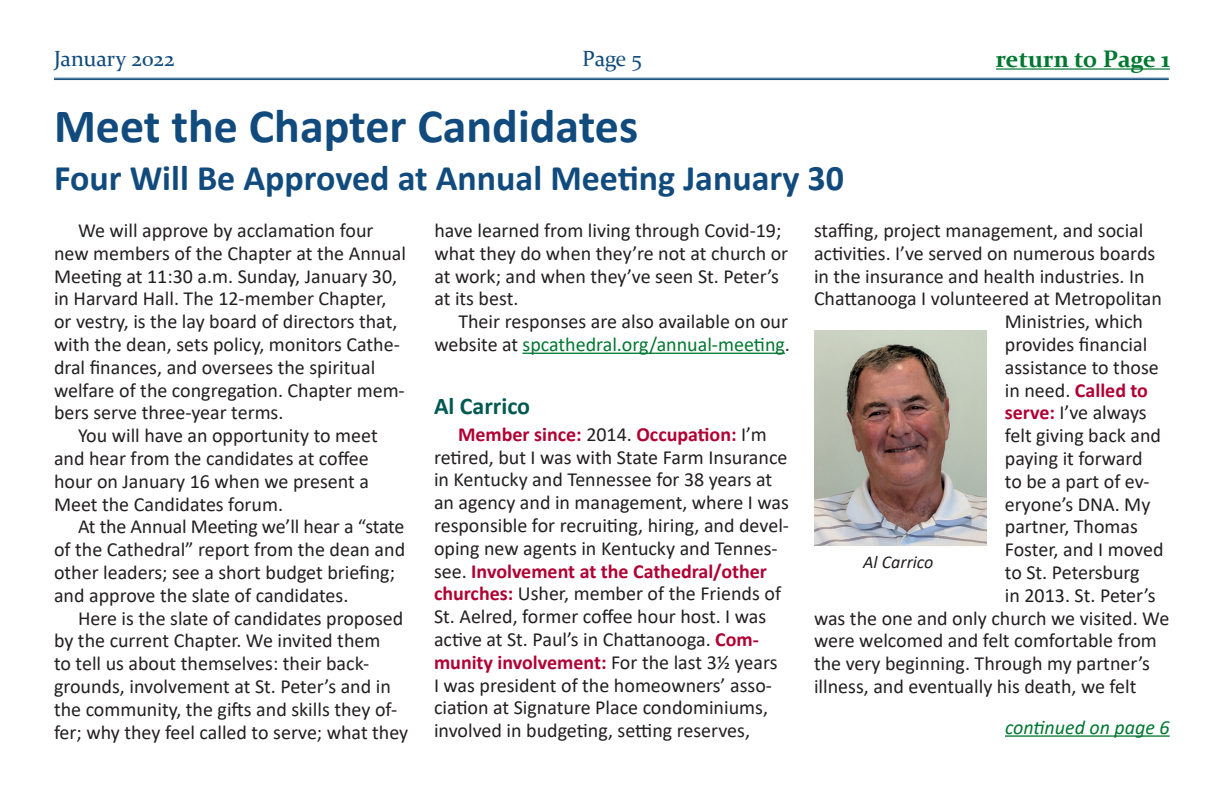
<style>
.page{position:relative;width:1224px;height:792px;background:#fff}
.page>*{position:absolute;margin:0;border:0;box-sizing:border-box;transform-origin:0 0}
.Main_Header_with_Aut{font:700 48px "Calibri";color:#114b7d}
._2ndary_Head{font:700 36px "Calibri";color:#114b7d}
.t1{font:700 24px "Constantia";color:#007730}
.SH_-_Teal{font:700 24px "Calibri";color:#005951}
.t2{font:22px "Constantia";color:#114b7d}
.BTI_-_1_column{font:20px/22.8px "Calibri";color:#231f20}
.Continued_on_Next_Pa{font:italic 20px "Calibri";color:#007730}
.BTI_-_1_column-2{font:700 20px "Calibri";color:#b10034}
.Captions_-_centered{font:italic 18px "Calibri";color:#231f20}
.s1{font-weight:400;color:#231f20}
.s2{font-weight:700;color:#b10034}
.s3{color:#007730}
</style>
<div class="page">
<hr style="left:54px;top:78px;width:1115px;height:1px;background:#114b7d">
<hr style="left:54px;top:79px;width:1115px;height:1px;background:#114b7d">
<hr style="left:996px;top:68px;width:174px;height:2px;background:#007730">
<hr style="left:1005px;top:735px;width:165px;height:2px;background:#007730">
<hr style="left:523px;top:353px;width:262px;height:1px;background:#007730">
<img style="left:814px;top:330px;width:173px;height:216px">
<p class="t2" style="left:54px;top:43px;width:122px">January 2022</p>
<p class="t2" style="left:582px;top:43px;width:61px">Page 5</p>
<p class="t1" style="left:996px;top:43px;width:176px">return to Page 1</p>
<p class="Main_Header_with_Aut" style="left:54px;top:92px;width:586px">Meet the Chapter Candidates</p>
<p class="_2ndary_Head" style="left:54px;top:152px;width:792px">Four Will Be Approved at Annual Meeting January 30</p>
<p class="BTI_-_1_column" style="left:54px;top:218px;width:354px;text-indent:24px">We will approve by acclamation four new members of the Chapter at the Annual Meeting at 11:30 a.m. Sunday, January 30, in Harvard Hall. The 12-member Chapter, or vestry, is the lay board of directors that, with the dean, sets policy, monitors Cathe&shy;dral finances, and oversees the spiritual welfare of the congregation. Chapter mem&shy;bers serve three-year terms.</p>
<p class="BTI_-_1_column" style="left:54px;top:424px;width:325px;text-indent:24px">You will have an opportunity to meet and hear from the candidates at coffee hour on January 16 when we present a Meet the Candidates forum.</p>
<p class="BTI_-_1_column" style="left:54px;top:515px;width:353px;text-indent:24px">At the Annual Meeting we’ll hear a “state of the Cathedral” report from the dean and other leaders; see a short budget briefing; and approve the slate of candidates.</p>
<p class="BTI_-_1_column" style="left:54px;top:606px;width:356px;text-indent:24px">Here is the slate of candidates proposed by the current Chapter. We invited them<br>to tell us about themselves: their back&shy;grounds, involvement at St. Peter’s and in the community, the gifts and skills they of&shy;fer; why they feel called to serve; what they</p>
<p class="BTI_-_1_column" style="left:814px;top:218px;width:331px">staffing, project management, and social</p>
<p class="BTI_-_1_column" style="left:814px;top:241px;width:343px">activities. I’ve served on numerous boards</p>
<p class="BTI_-_1_column" style="left:814px;top:264px;width:332px">in the insurance and health industries. In</p>
<p class="BTI_-_1_column" style="left:814px;top:287px;width:350px">Chattanooga I volunteered at Metropolitan</p>
<p class="BTI_-_1_column" style="left:1005px;top:310px;width:140px">Ministries, which</p>
<p class="BTI_-_1_column" style="left:1005px;top:332px;width:144px">provides financial</p>
<p class="BTI_-_1_column" style="left:1005px;top:355px;width:155px">assistance to those</p>
<p class="BTI_-_1_column-2" style="left:1005px;top:376px;width:145px"><span class="s1">in need.</span> Called to</p>
<p class="BTI_-_1_column" style="left:1005px;top:401px;width:143px"><span class="s2">serve:</span> I’ve always</p>
<p class="BTI_-_1_column" style="left:1005px;top:424px;width:158px">felt giving back and</p>
<p class="BTI_-_1_column" style="left:1005px;top:446px;width:139px">paying it forward</p>
<p class="BTI_-_1_column" style="left:1005px;top:469px;width:146px">to be a part of ev-</p>
<p class="BTI_-_1_column" style="left:1005px;top:492px;width:147px">eryone’s DNA. My</p>
<p class="BTI_-_1_column" style="left:1005px;top:515px;width:135px">partner, Thomas</p>
<p class="BTI_-_1_column" style="left:1005px;top:538px;width:160px">Foster, and I moved</p>
<p class="BTI_-_1_column" style="left:1005px;top:560px;width:136px">to St. Petersburg</p>
<p class="BTI_-_1_column" style="left:1005px;top:583px;width:152px">in 2013. St. Peter’s</p>
<p class="BTI_-_1_column" style="left:814px;top:606px;width:357px">was the one and only church we visited. We</p>
<p class="BTI_-_1_column" style="left:814px;top:629px;width:344px">were welcomed and felt comfortable from</p>
<p class="BTI_-_1_column" style="left:814px;top:652px;width:337px">the very beginning. Through my partner’s</p>
<p class="BTI_-_1_column" style="left:814px;top:674px;width:324px">illness, and eventually his death, we felt</p>
<p class="BTI_-_1_column" style="left:434px;top:218px;width:355px">have learned from living through Covid-19; what they do when they’re not at church or at work; and when they’ve seen St. Peter’s at its best.</p>
<p class="BTI_-_1_column" style="left:434px;top:310px;width:357px;text-align:right">Their responses are also available on our website at <span class="s3">spcathedral.org/annual-meeting</span>.</p>
<p class="SH_-_Teal" style="left:434px;top:389px;width:98px">Al Carrico</p>
<p class="BTI_-_1_column" style="left:434px;top:422px;width:357px;text-indent:24px"><span class="s2">Member since:</span> 2014. <span class="s2">Occupation:</span> I’m retired, but I was with State Farm Insurance in Kentucky and Tennessee for 38 years at an agency and in management, where I was responsible for recruiting, hiring, and devel&shy;oping new agents in Kentucky and Tennes&shy;see. <span class="s2">Involvement at the Cathedral/other churches:</span> Usher, member of the Friends of St. Aelred, former coffee hour host. I was active at St. Paul’s in Chattanooga. <span class="s2">Com&shy;munity involvement:</span> For the last 3½ years<br>I was president of the homeowners’ asso&shy;ciation at Signature Place condominiums, involved in budgeting, setting reserves,</p>
<p class="Captions_-_centered" style="left:863px;top:549px;width:72px">Al Carrico</p>
<p class="Continued_on_Next_Pa" style="left:1005px;top:713px;width:166px">continued on page 6</p>
</div>
